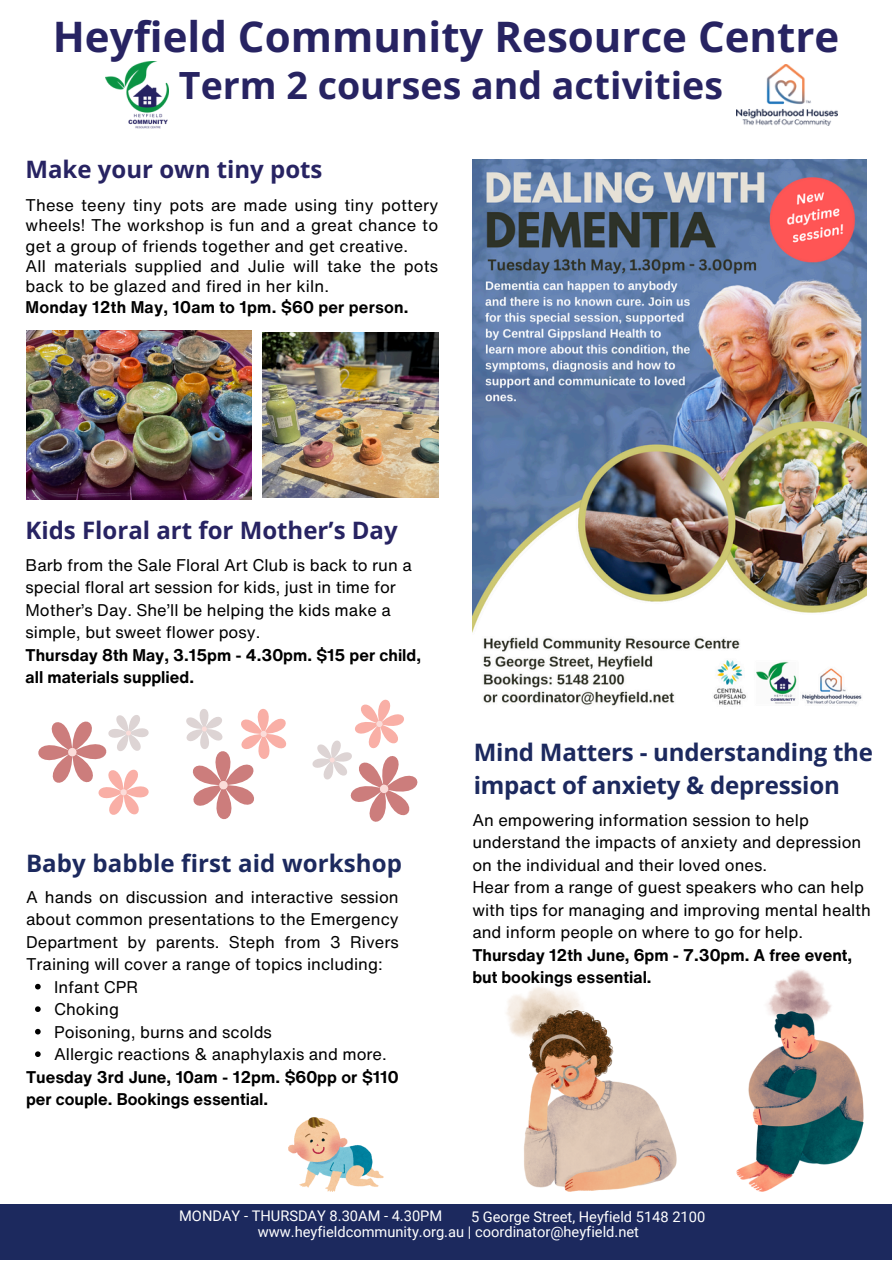
<style>
.page{position:relative;width:894px;height:1264px;background:#fff}
.page>*{position:absolute;margin:0;border:0;box-sizing:border-box;transform-origin:0 0}
.t1{font:700 42px "Open Sans";color:#272362}
.t2{font:700 37.5px "Open Sans";color:#272362}
.t3{font:700 24px/32.7px "Open Sans";letter-spacing:-.01em;color:#1c295e}
.t4{font:700 24px "Open Sans";color:#272362}
.t5{font:16.5px/22.5px "Helvetica Now Text";color:#000}
.t6{font:700 16.5px/22.5px "Helvetica Now Text";color:#000}
.t7{font:14.7px "Roboto";color:#fff}
.s1{font-weight:700}
</style>
<div class="page">
<img style="left:106px;top:62px;width:63px;height:66px">
<img style="left:736px;top:65px;width:100px;height:61px">
<div style="left:0;top:1203px;width:890px;height:56px;background:#1c295e"></div>
<img style="left:472px;top:159px;width:394px;height:547px">
<img style="left:26px;top:331px;width:225px;height:168px">
<img style="left:263px;top:332px;width:175px;height:166px">
<svg style="left:38px;top:715px;width:111px;height:100px"></svg>
<svg style="left:186px;top:699px;width:232px;height:123px"></svg>
<img style="left:288px;top:1117px;width:96px;height:74px">
<svg style="left:35px;top:983px;width:6px;height:6px"></svg>
<svg style="left:35px;top:1006px;width:6px;height:5px"></svg>
<svg style="left:35px;top:1028px;width:6px;height:6px"></svg>
<svg style="left:35px;top:1051px;width:6px;height:5px"></svg>
<img style="left:736px;top:970px;width:127px;height:221px">
<img style="left:506px;top:987px;width:169px;height:204px">
<h1 class="t1" style="left:53px;top:7px;width:787px">Heyfield Community Resource Centre</h1>
<p class="t2" style="left:179px;top:59px;width:545px">Term 2 courses and activities</p>
<p class="t4" style="left:26px;top:153px;width:298px">Make your own tiny pots</p>
<h5 class="t5" style="left:26px;top:195px;width:414px;line-height:20.2px">These teeny tiny pots are made using tiny pottery wheels! The workshop is fun and a great chance to get a group of friends together and get creative.<br>All materials supplied and Julie will take the pots back to be glazed and fired in her kiln.<br><span class="s1">Monday 12th May, 10am to 1pm. $60 per person.</span></h5>
<h3 class="t4" style="left:26px;top:513px;width:373px">Kids Floral art for Mother’s Day</h3>
<p class="t5" style="left:26px;top:553px;width:397px">Barb from the Sale Floral Art Club is back to run a special floral art session for kids, just in time for Mother’s Day. She’ll be helping the kids make a simple, but sweet flower posy.<br><span class="s1">Thursday 8th May, 3.15pm - 4.30pm. $15 per child, all materials supplied.</span></p>
<p class="t3" style="left:26px;top:846px;width:377px">Baby babble first aid workshop</p>
<p class="t5" style="left:26px;top:885px;width:374px;text-align:justify">A hands on discussion and interactive session about common presentations to the Emergency Department by parents. Steph from 3 Rivers Training will cover a range of topics including:</p>
<h3 class="t5" style="left:54px;top:975px;width:86px">Infant CPR</h3>
<h5 class="t5" style="left:54px;top:997px;width:66px">Choking</h5>
<h3 class="t5" style="left:54px;top:1020px;width:219px">Poisoning, burns and scolds</h3>
<h5 class="t5" style="left:54px;top:1042px;width:334px">Allergic reactions &amp; anaphylaxis and more.</h5>
<p class="t6" style="left:26px;top:1065px;width:374px">Tuesday 3rd June, 10am - 12pm. $60pp or $110 per couple. Bookings essential.</p>
<p class="t3" style="left:473px;top:735px;width:400px">Mind Matters - understanding the impact of anxiety &amp; depression</p>
<h5 class="t5" style="left:472px;top:808px;width:400px">An empowering information session to help understand the impacts of anxiety and depression on the individual and their loved ones.<br>Hear from a range of guest speakers who can help with tips for managing and improving mental health and inform people on where to go for help.<br><span class="s1">Thursday 12th June, 6pm - 7.30pm. A free event, but bookings essential.</span></h5>
<h2 class="t7" style="left:471px;top:1207px;width:236px">5 George Street, Heyfield 5148 2100</h2>
<p class="t7" style="left:258px;top:1223px;width:382px">www.heyfieldcommunity.org.au | coordinator@heyfield.net</p>
<h3 class="t7" style="left:179px;top:1207px;width:264px">MONDAY - THURSDAY 8.30AM - 4.30PM</h3>
</div>
